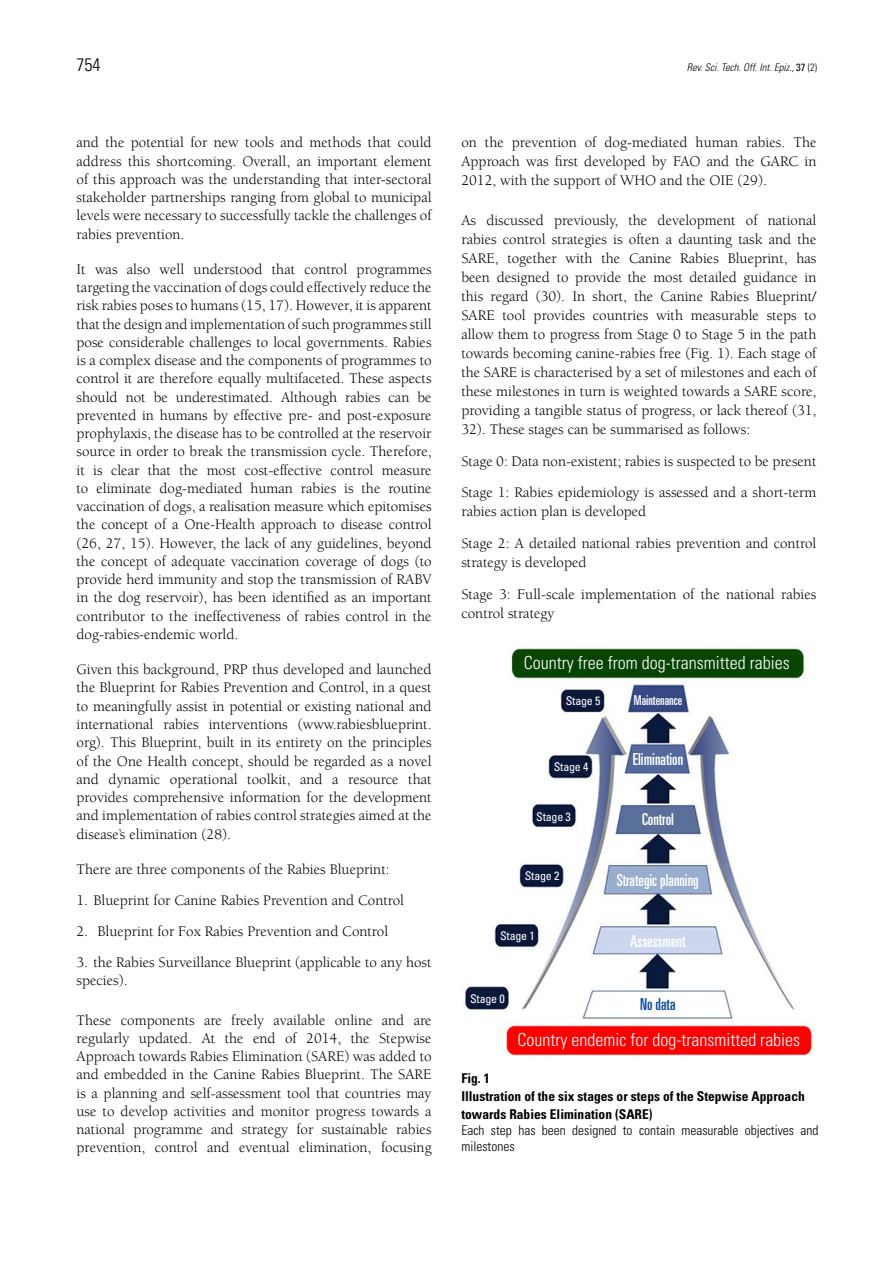
<style>
.page{position:relative;width:893px;height:1263px;background:#fff}
.page>*{position:absolute;margin:0;border:0;box-sizing:border-box;transform-origin:0 0}
.t1{font:300 condensed 18px "Univers";color:#fff}
.t2{font:300 condensed 18px "Univers LT Std";color:#000}
.t3{font:ultra-condensed 16.5px "Univers";color:#fff}
.t4{font:ultra-condensed 16.5px "Univers";color:#0f4d99}
.t5{font:15px/18.3px "Berkeley";color:#000;text-align:justify}
.t6{font:700 condensed 13.5px/18px "Univers";color:#000}
.t7{font:300 condensed 13.5px/16.2px "Univers";color:#000}
.t8{font:ultra-condensed 13.5px "Univers";color:#fff}
.t9{font:condensed 12px "Univers";letter-spacing:-.02em;color:#fff}
.t10{font:italic 300 condensed 10.5px "Univers LT Std";color:#000}
.s1{font-style:normal}
.s2{font-weight:400;font-style:normal}
</style>
<div class="page">
<img style="left:464px;top:648px;width:349px;height:408px">
<div style="left:515px;top:655px;width:283px;height:21px;background:#064401"></div>
<div style="left:513px;top:1032px;width:291px;height:20px;background:#fe0000"></div>
<div style="left:564px;top:691px;width:38px;height:19px;background:#0b183a"></div>
<div style="left:633px;top:689px;width:50px;height:21px;background:#364984"></div>
<div style="left:632px;top:749px;width:52px;height:20px;background:#54699e"></div>
<div style="left:632px;top:808px;width:52px;height:20px;background:#5a6f9a"></div>
<div style="left:612px;top:870px;width:92px;height:19px;background:#99adce"></div>
<div style="left:612px;top:930px;width:92px;height:20px;background:#ccd7ed"></div>
<div style="left:612px;top:994px;width:92px;height:20px;background:#fff"></div>
<div style="left:552px;top:758px;width:38px;height:17px;background:#0b183a"></div>
<div style="left:535px;top:807px;width:37px;height:18px;background:#0b183a"></div>
<div style="left:524px;top:866px;width:37px;height:18px;background:#0b183a"></div>
<div style="left:500px;top:926px;width:35px;height:18px;background:#0b183a"></div>
<div style="left:469px;top:989px;width:37px;height:18px;background:#0b183a"></div>
<p class="t2" style="left:77px;top:53px;width:25px">754</p>
<p class="t10" style="left:687px;top:61px;width:132px">Rev. Sci. Tech. Off. Int. Epiz.<span class="s1">,</span> <span class="s2">37</span> <span class="s1">(2)</span></p>
<p class="t5" style="left:77px;top:134px;width:357px">and the potential for new tools and methods that could address this shortcoming. Overall, an important element of this approach was the understanding that inter-sectoral stakeholder partnerships ranging from global to municipal levels were necessary to successfully tackle the challenges of rabies prevention.</p>
<p class="t5" style="left:77px;top:260px;width:357px">It was also well understood that control programmes targeting the vaccination of dogs could effectively reduce the risk rabies poses to humans (15, 17). However, it is apparent that the design and implementation of such programmes still pose considerable challenges to local governments. Rabies is a complex disease and the components of programmes to control it are therefore equally multifaceted. These aspects should not be underestimated. Although rabies can be prevented in humans by effective pre- and post-exposure prophylaxis, the disease has to be controlled at the reservoir source in order to break the transmission cycle. Therefore, it is clear that the most cost-effective control measure to eliminate dog-mediated human rabies is the routine vaccination of dogs, a realisation measure which epitomises the concept of a One-Health approach to disease control (26, 27, 15). However, the lack of any guidelines, beyond the concept of adequate vaccination coverage of dogs (to provide herd immunity and stop the transmission of RABV in the dog reservoir), has been identified as an important contributor to the ineffectiveness of rabies control in the dog-rabies-endemic world.</p>
<p class="t5" style="left:77px;top:661px;width:357px">Given this background, PRP thus developed and launched the Blueprint for Rabies Prevention and Control, in a quest to meaningfully assist in potential or existing national and international rabies interventions (www.rabiesblueprint. org). This Blueprint, built in its entirety on the principles of the One Health concept, should be regarded as a novel and dynamic operational toolkit, and a resource that provides comprehensive information for the development and implementation of rabies control strategies aimed at the disease’s elimination (28).</p>
<p class="t5" style="left:77px;top:860px;width:315px">There are three components of the Rabies Blueprint:</p>
<p class="t5" style="left:77px;top:891px;width:329px">1. Blueprint for Canine Rabies Prevention and Control</p>
<p class="t5" style="left:77px;top:922px;width:313px">2. Blueprint for Fox Rabies Prevention and Control</p>
<p class="t5" style="left:77px;top:953px;width:357px">3. the Rabies Surveillance Blueprint (applicable to any host species).</p>
<p class="t5" style="left:77px;top:1011px;width:357px">These components are freely available online and are regularly updated. At the end of 2014, the Stepwise Approach towards Rabies Elimination (SARE) was added to and embedded in the Canine Rabies Blueprint. The SARE is a planning and self-assessment tool that countries may use to develop activities and monitor progress towards a national programme and strategy for sustainable rabies prevention, control and eventual elimination, focusing</p>
<p class="t5" style="left:461px;top:133px;width:357px;line-height:18.9px">on the prevention of dog-mediated human rabies. The Approach was first developed by FAO and the GARC in 2012, with the support of WHO and the OIE (29).</p>
<p class="t5" style="left:461px;top:211px;width:357px;line-height:18.9px">As discussed previously, the development of national rabies control strategies is often a daunting task and the SARE, together with the Canine Rabies Blueprint, has been designed to provide the most detailed guidance in this regard (30). In short, the Canine Rabies Blueprint/ SARE tool provides countries with measurable steps to allow them to progress from Stage 0 to Stage 5 in the path towards becoming canine-rabies free (Fig. 1). Each stage of the SARE is characterised by a set of milestones and each of these milestones in turn is weighted towards a SARE score, providing a tangible status of progress, or lack thereof (31, 32). These stages can be summarised as follows:</p>
<p class="t5" style="left:461px;top:445px;width:357px;line-height:31.7px">Stage 0: Data non-existent; rabies is suspected to be present<br>Stage 1: Rabies epidemiology is assessed and a short-term</p>
<p class="t5" style="left:461px;top:496px;width:357px;line-height:31.7px">rabies action plan is developed<br>Stage 2: A detailed national rabies prevention and control</p>
<p class="t5" style="left:461px;top:547px;width:357px;line-height:31.7px">strategy is developed<br>Stage 3: Full-scale implementation of the national rabies</p>
<p class="t5" style="left:461px;top:604px;width:95px">control strategy</p>
<p class="t1" style="left:524px;top:652px;width:267px">Country free from dog-transmitted rabies</p>
<p class="t9" style="left:566px;top:693px;width:36px">Stage 5</p>
<p class="t8" style="left:634px;top:692px;width:50px">Maintenance</p>
<p class="t9" style="left:554px;top:759px;width:36px">Stage 4</p>
<p class="t9" style="left:536px;top:809px;width:36px">Stage 3</p>
<p class="t3" style="left:633px;top:750px;width:52px">Elimination</p>
<p class="t3" style="left:642px;top:810px;width:33px">Control</p>
<p class="t9" style="left:525px;top:868px;width:36px">Stage 2</p>
<p class="t3" style="left:617px;top:871px;width:83px">Strategic planning</p>
<p class="t9" style="left:500px;top:928px;width:36px">Stage 1</p>
<p class="t3" style="left:630px;top:931px;width:57px">Assessment</p>
<p class="t9" style="left:470px;top:991px;width:36px">Stage 0</p>
<p class="t4" style="left:640px;top:995px;width:37px">No data</p>
<p class="t1" style="left:517px;top:1029px;width:284px">Country endemic for dog-transmitted rabies</p>
<p class="t6" style="left:461px;top:1069px;width:345px">Fig. 1<br>Illustration of the six stages or steps of the Stepwise Approach towards Rabies Elimination (SARE)</p>
<p class="t7" style="left:461px;top:1122px;width:359px">Each step has been designed to contain measurable objectives and milestones</p>
</div>
